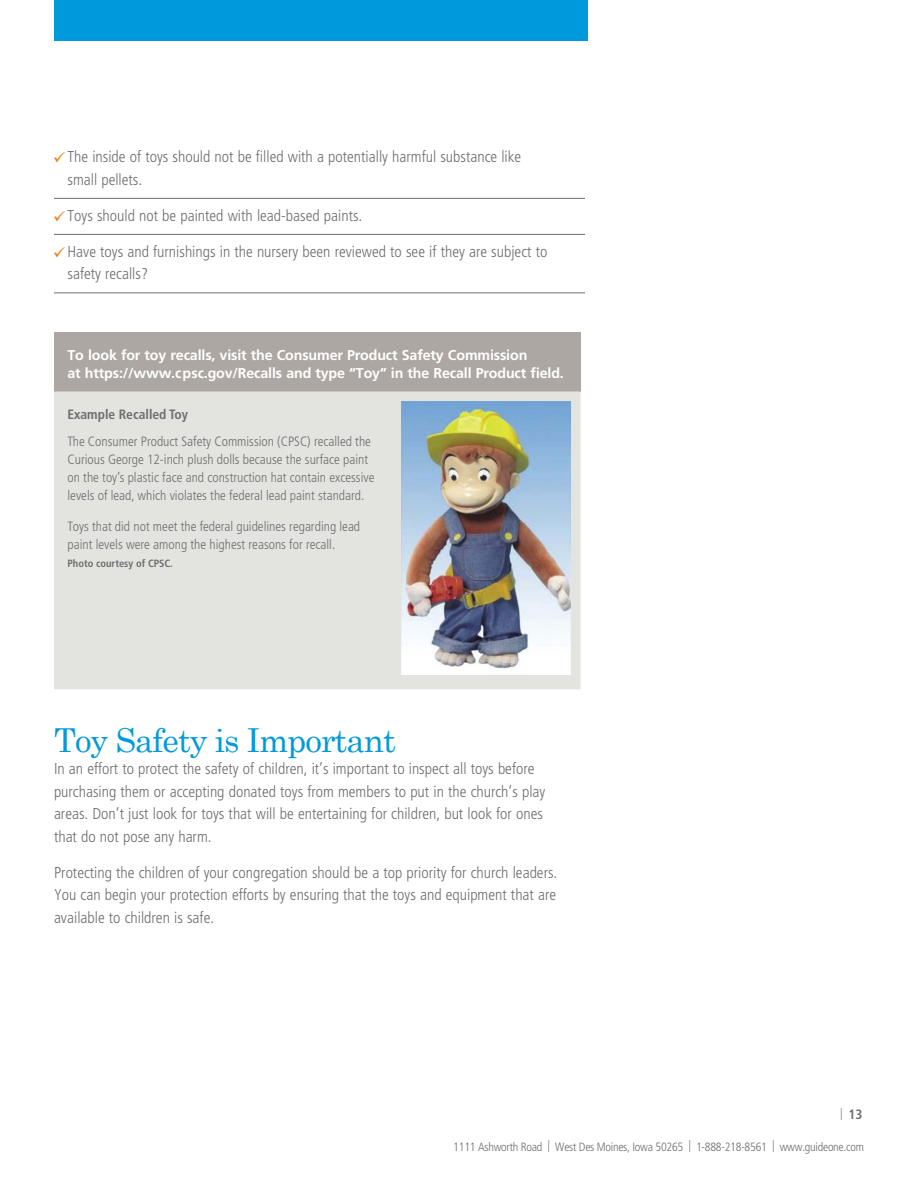
<style>
.page{position:relative;width:918px;height:1188px;background:#fff}
.page>*{position:absolute;margin:0;border:0;box-sizing:border-box;transform-origin:0 0}
.t1{font:33px "Century Schoolbook";letter-spacing:-.03em;color:#009ada}
.t2{font:300 condensed 15.75px/22.5px "Frutiger LT Std";color:#6d6e71}
.t3{font:700 14.25px/18px "Frutiger LT Std";letter-spacing:-.01em;color:#fff}
.t4{font:300 condensed 13.5px/18px "Frutiger LT Std";color:#6d6e71}
.t5{font:700 condensed 13.5px "Frutiger LT Std";color:#6d6e71}
.t6{font:300 condensed 12px "Frutiger LT Std";letter-spacing:-.02em;color:#6d6e71}
.t7{font:700 condensed 10.5px "Frutiger LT Std";color:#6d6e71}
.s1{font-family:"GO Checkmark";font-weight:400;font-stretch:normal;color:#e88320}
.s2{font-weight:300;font-size:12px}
</style>
<div class="page">
<div style="left:54px;top:0;width:534px;height:40px;background:#009ada"></div>
<hr style="left:54px;top:198px;width:531px;height:1px;background:#6d6e71">
<hr style="left:54px;top:234px;width:531px;height:1px;background:#6d6e71">
<hr style="left:54px;top:292px;width:531px;height:1px;background:#6d6e71">
<div style="left:54px;top:332px;width:526px;height:60px;background:#ada7a3"></div>
<div style="left:54px;top:392px;width:526px;height:297px;background:#e3e3e0"></div>
<img style="left:401px;top:402px;width:170px;height:273px">
<p class="t2" style="left:68px;top:146px;width:455px;text-indent:-14px"><span class="s1">8</span> The inside of toys should not be filled with a potentially harmful substance like small pellets.</p>
<p class="t2" style="left:54px;top:204px;width:310px"><span class="s1">8</span> Toys should not be painted with lead-based paints.</p>
<p class="t2" style="left:68px;top:240px;width:481px;text-indent:-14px"><span class="s1">8</span> Have toys and furnishings in the nursery been reviewed to see if they are subject to safety recalls?</p>
<p class="t3" style="left:68px;top:346px;width:498px">To look for toy recalls, visit the Consumer Product Safety Commission<br>at https://www.cpsc.gov/Recalls and type “Toy” in the Recall Product field.</p>
<p class="t5" style="left:68px;top:406px;width:122px">Example Recalled Toy</p>
<p class="t4" style="left:68px;top:432px;width:308px">The Consumer Product Safety Commission (CPSC) recalled the Curious George 12-inch plush dolls because the surface paint on the toy’s plastic face and construction hat contain excessive levels of lead, which violates the federal lead paint standard.</p>
<p class="t4" style="left:68px;top:518px;width:294px">Toys that did not meet the federal guidelines regarding lead paint levels were among the highest reasons for recall.</p>
<p class="t7" style="left:68px;top:557px;width:107px">Photo courtesy of CPSC.</p>
<h1 class="t1" style="left:54px;top:719px;width:343px">Toy Safety is Important</h1>
<p class="t2" style="left:54px;top:758px;width:493px">In an effort to protect the safety of children, it’s important to inspect all toys before purchasing them or accepting donated toys from members to put in the church’s play areas. Don’t just look for toys that will be entertaining for children, but look for ones that do not pose any harm.</p>
<p class="t2" style="left:54px;top:861px;width:505px;text-align:justify">Protecting the children of your congregation should be a top priority for church leaders.<br>You can begin your protection efforts by ensuring that the toys and equipment that are available to children is safe.</p>
<p class="t5" style="left:840px;top:1106px;width:24px"><span class="s2">|</span> 13</p>
<p class="t6" style="left:453px;top:1140px;width:412px">1111 Ashworth Road | West Des Moines, Iowa 50265 | 1-888-218-8561 | www.guideone.com</p>
</div>
